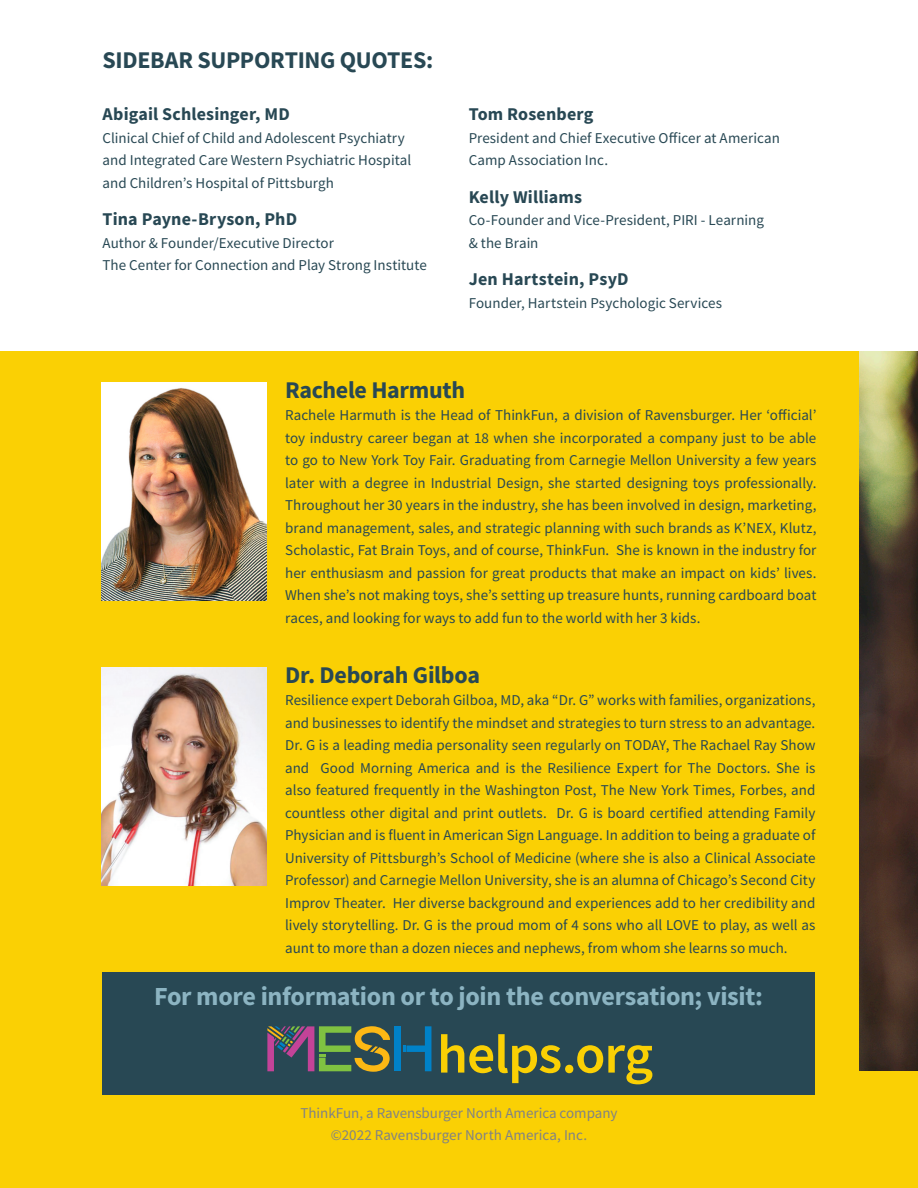
<style>
.page{position:relative;width:918px;height:1188px;background:#fff}
.page>*{position:absolute;margin:0;border:0;box-sizing:border-box;transform-origin:0 0}
.Headline_21_25_Left{font:600 54.45px "Source Sans Pro";letter-spacing:-.02em;color:#fad004}
.Headline_16_20_Left{font:700 26.1px "Source Sans Pro";letter-spacing:-.015em;color:#8cb4c2}
.Headline_16_20_Left-2{font:700 24px "Source Sans Pro";letter-spacing:-.01em;color:#284854}
.Headlines_Copy_Text{font:700 18px "Source Sans Pro";letter-spacing:.01em;color:#284854}
.Copy_Text_10_14_Left{font:15px/22.5px "Source Sans Pro";letter-spacing:.005em;color:#284854;text-align:justify}
.Headlines_Copy_Text-2{font:15px/22.5px "Source Sans Pro";color:#284854}
.Copy_Text_10_14_Cent{font:15px/22.5px "Source Sans Pro";color:#808285;text-align:center}
</style>
<div class="page">
<div style="left:0;top:351px;width:918px;height:837px;background:#fad004"></div>
<img style="left:102px;top:382px;width:165px;height:218px">
<img style="left:102px;top:667px;width:165px;height:219px">
<div style="left:103px;top:972px;width:712px;height:123px;background:#284854"></div>
<img style="left:860px;top:351px;width:58px;height:720px">
<svg style="left:403px;top:1026px;width:28px;height:45px"></svg>
<div style="left:394px;top:1026px;width:7px;height:45px;background:#0082c8"></div>
<svg style="left:267px;top:1026px;width:123px;height:46px"></svg>
<p class="Headline_16_20_Left-2" style="left:103px;top:43px;width:332px">SIDEBAR SUPPORTING QUOTES:</p>
<p class="Headlines_Copy_Text" style="left:103px;top:102px;width:189px">Abigail Schlesinger, MD</p>
<p class="Headlines_Copy_Text-2" style="left:103px;top:126px;width:310px">Clinical Chief of Child and Adolescent Psychiatry and Integrated Care Western Psychiatric Hospital and Children’s Hospital of Pittsburgh</p>
<p class="Headlines_Copy_Text" style="left:103px;top:207px;width:196px">Tina Payne-Bryson, PhD</p>
<p class="Headlines_Copy_Text-2" style="left:103px;top:231px;width:326px">Author &amp; Founder/Executive Director<br>The Center for Connection and Play Strong Institute</p>
<p class="Headlines_Copy_Text" style="left:469px;top:102px;width:126px">Tom Rosenberg</p>
<p class="Headlines_Copy_Text-2" style="left:469px;top:126px;width:313px">President and Chief Executive Officer at American<br>Camp Association Inc.</p>
<p class="Headlines_Copy_Text" style="left:469px;top:184px;width:115px">Kelly Williams</p>
<p class="Headlines_Copy_Text-2" style="left:469px;top:209px;width:297px">Co-Founder and Vice-President, PIRI - Learning &amp; the Brain</p>
<p class="Headlines_Copy_Text" style="left:469px;top:267px;width:161px">Jen Hartstein, PsyD</p>
<p class="Headlines_Copy_Text-2" style="left:469px;top:291px;width:255px">Founder, Hartstein Psychologic Services</p>
<p class="Headline_16_20_Left-2" style="left:285px;top:373px;width:182px">Rachele Harmuth</p>
<p class="Copy_Text_10_14_Left" style="left:285px;top:404px;width:533px">Rachele Harmuth is the Head of ThinkFun, a division of Ravensburger. Her ‘official’ toy industry career began at 18 when she incorporated a company just to be able to go to New York Toy Fair. Graduating from Carnegie Mellon University a few years later with a degree in Industrial Design, she started designing toys professionally.<br>Throughout her 30 years in the industry, she has been involved in design, marketing, brand management, sales, and strategic planning with such brands as K’NEX, Klutz, Scholastic, Fat Brain Toys, and of course, ThinkFun. She is known in the industry for her enthusiasm and passion for great products that make an impact on kids’ lives.<br>When she’s not making toys, she’s setting up treasure hunts, running cardboard boat races, and looking for ways to add fun to the world with her 3 kids.</p>
<p class="Headline_16_20_Left-2" style="left:285px;top:658px;width:196px">Dr. Deborah Gilboa</p>
<p class="Copy_Text_10_14_Left" style="left:285px;top:689px;width:532px">Resilience expert Deborah Gilboa, MD, aka “Dr. G” works with families, organizations, and businesses to identify the mindset and strategies to turn stress to an advantage.<br>Dr. G is a leading media personality seen regularly on TODAY, The Rachael Ray Show and Good Morning America and is the Resilience Expert for The Doctors. She is also featured frequently in the Washington Post, The New York Times, Forbes, and countless other digital and print outlets. Dr. G is board certified attending Family Physician and is fluent in American Sign Language. In addition to being a graduate of University of Pittsburgh’s School of Medicine (where she is also a Clinical Associate Professor) and Carnegie Mellon University, she is an alumna of Chicago’s Second City Improv Theater. Her diverse background and experiences add to her credibility and lively storytelling. Dr. G is the proud mom of 4 sons who all LOVE to play, as well as aunt to more than a dozen nieces and nephews, from whom she learns so much.</p>
<p class="Headline_16_20_Left" style="left:154px;top:979px;width:610px">For more information or to join the conversation; visit:</p>
<p class="Headline_21_25_Left" style="left:437px;top:1019px;width:218px">helps.org</p>
<p class="Copy_Text_10_14_Cent" style="left:300px;top:1101px;width:319px">ThinkFun, a Ravensburger North America company ©2022 Ravensburger North America, Inc.</p>
</div>
